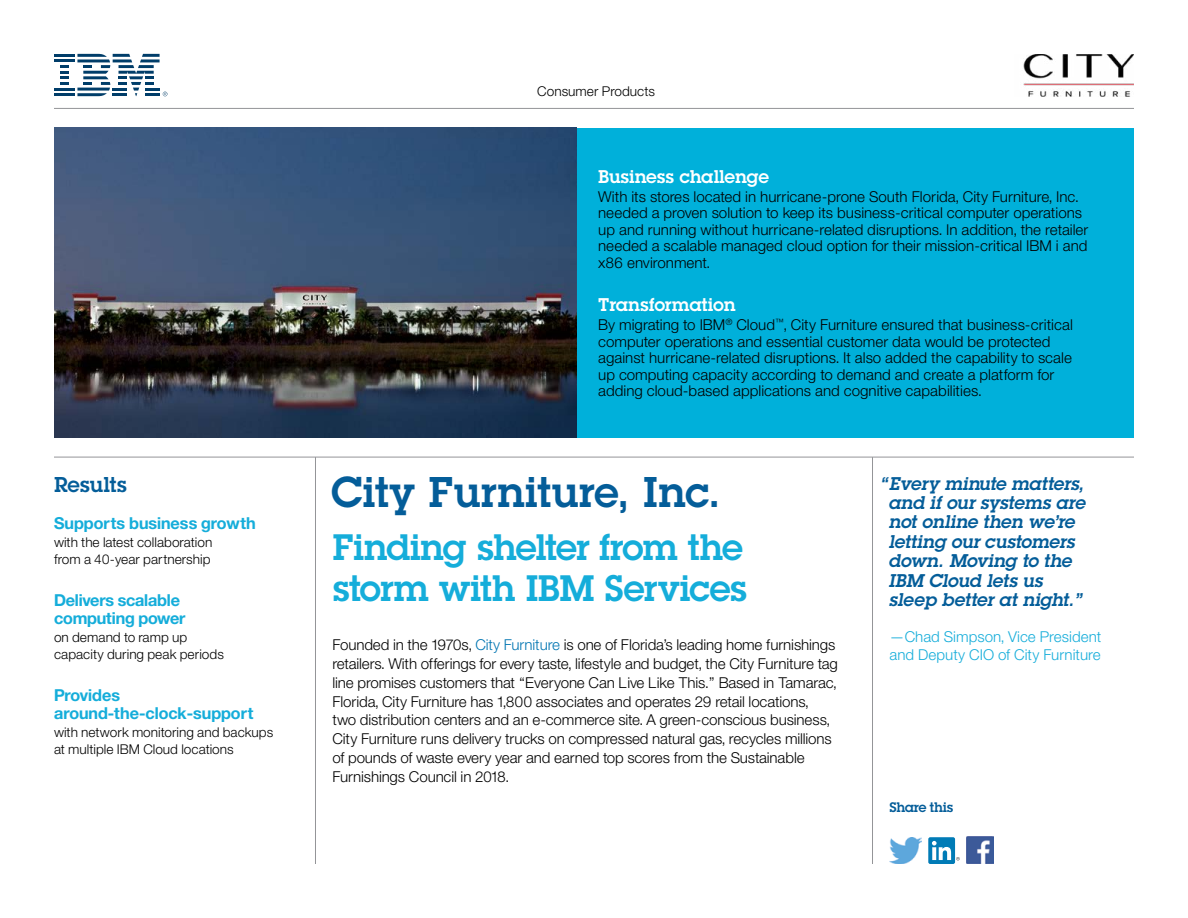
<style>
.page{position:relative;width:1188px;height:918px;background:#fff}
.page>*{position:absolute;margin:0;border:0;box-sizing:border-box;transform-origin:0 0}
.t1{font:42px "Lubalin Demifor IBM";color:#045d99}
.t2{font:36px/40.5px "Lubalin Demifor IBM";letter-spacing:-.02em;color:#15adda}
.t3{font:21px "Lubalin Demifor IBM";color:#045d99}
.t4{font:18px/19.5px "Lubalin Demi Italicfor IBM";color:#045d99}
.t5{font:18px "Lubalin Demifor IBM";color:#fff}
.t6{font:16.5px/18px "Helv Neue Boldfor IBM";color:#15adda}
.t7{font:15px/16.5px "Helv Neue Lightfor IBM";letter-spacing:-.005em;color:#000}
.t8{font:15px/18px "Helv Neue Lightfor IBM";color:#15adda}
.t9{font:13.5px/17.2px "Helv Neue Lightfor IBM";color:#000}
.t10{font:13.5px "Lubalin Demifor IBM";letter-spacing:-.015em;color:#045d99}
.s1{color:#0075b2}
</style>
<div class="page">
<hr style="left:315px;top:457px;width:1px;height:407px;background:#949598">
<hr style="left:872px;top:457px;width:1px;height:407px;background:#949598">
<hr style="left:54px;top:108px;width:1080px;height:1px;background:#949598">
<hr style="left:54px;top:457px;width:1080px;height:1px;background:#949598">
<div style="left:577px;top:128px;width:557px;height:310px;background:#00b0da"></div>
<img style="left:54px;top:128px;width:523px;height:310px">
<img style="left:890px;top:838px;width:32px;height:26px">
<div style="left:928px;top:837px;width:27px;height:27px;background:#007bb6;border-radius:2px"></div>
<svg style="left:932px;top:841px;width:28px;height:20px"></svg>
<img style="left:966px;top:837px;width:27px;height:27px">
<hr style="left:54px;top:54px;width:21px;height:3px;background:#003d69">
<hr style="left:54px;top:59px;width:21px;height:3px;background:#003d69">
<hr style="left:54px;top:88px;width:21px;height:3px;background:#003d69">
<svg style="left:60px;top:65px;width:9px;height:20px"></svg>
<hr style="left:54px;top:93px;width:21px;height:3px;background:#003d69">
<svg style="left:77px;top:54px;width:90px;height:42px"></svg>
<img style="left:1023px;top:54px;width:111px;height:42px">
<h3 class="t3" style="left:54px;top:470px;width:74px">Results</h3>
<p class="t6" style="left:54px;top:514px;width:203px">Supports business growth</p>
<p class="t9" style="left:54px;top:533px;width:160px">with the latest collaboration from a 40-year partnership</p>
<p class="t6" style="left:54px;top:591px;width:133px">Delivers scalable computing power</p>
<p class="t9" style="left:54px;top:628px;width:171px">on demand to ramp up capacity during peak periods</p>
<p class="t6" style="left:54px;top:685px;width:201px">Provides around-the-clock-support</p>
<p class="t9" style="left:54px;top:723px;width:221px">with network monitoring and backups at multiple IBM Cloud locations</p>
<p class="t9" style="left:537px;top:83px;width:119px">Consumer Products</p>
<p class="t5" style="left:598px;top:165px;width:172px">Business challenge</p>
<p class="t7" style="left:598px;top:188px;width:492px">With its stores located in hurricane-prone South Florida, City Furniture, Inc. needed a proven solution to keep its business-critical computer operations up and running without hurricane-related disruptions. In addition, the retailer needed a scalable managed cloud option for their mission-critical IBM i and x86 environment.</p>
<p class="t5" style="left:598px;top:293px;width:139px">Transformation</p>
<p class="t7" style="left:598px;top:317px;width:476px">By migrating to IBM<sup>®</sup> Cloud<sup>™</sup>, City Furniture ensured that business-critical computer operations and essential customer data would be protected against hurricane-related disruptions. It also added the capability to scale up computing capacity according to demand and create a platform for adding cloud-based applications and cognitive capabilities.</p>
<h1 class="t1" style="left:333px;top:464px;width:390px">City Furniture, Inc.</h1>
<h2 class="t2" style="left:333px;top:526px;width:416px">Finding shelter from the storm with IBM Services</h2>
<p class="t7" style="left:333px;top:635px;width:507px;line-height:18.8px">Founded in the 1970s, <span class="s1">City Furniture</span> is one of Florida’s leading home furnishings retailers. With offerings for every taste, lifestyle and budget, the City Furniture tag line promises customers that “Everyone Can Live Like This.” Based in Tamarac, Florida, City Furniture has 1,800 associates and operates 29 retail locations,<br>two distribution centers and an e-commerce site. A green-conscious business, City Furniture runs delivery trucks on compressed natural gas, recycles millions of pounds of waste every year and earned top scores from the Sustainable Furnishings Council in 2018.</p>
<p class="t4" style="left:890px;top:473px;width:198px;text-indent:-8px">“Every minute matters, and if our systems are not online then we’re letting our customers down. Moving to the<br>IBM Cloud lets us sleep better at night.”</p>
<p class="t8" style="left:890px;top:627px;width:213px">—Chad Simpson, Vice President and Deputy CIO of City Furniture</p>
<p class="t10" style="left:890px;top:798px;width:65px">Share this</p>
</div>
